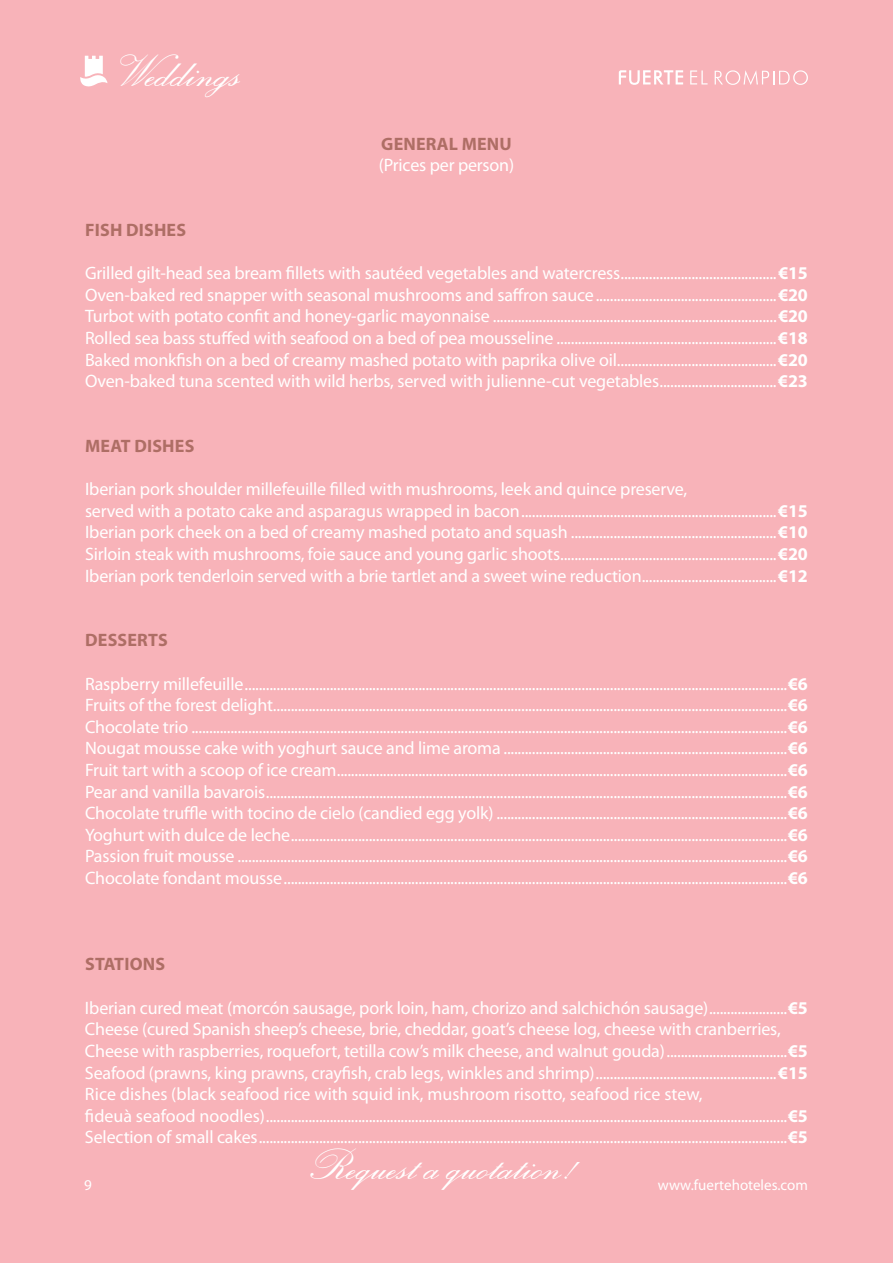
<style>
.page{position:relative;width:893px;height:1263px;background:#f8b3b9}
.page>*{position:absolute;margin:0;border:0;box-sizing:border-box;transform-origin:0 0}
.t1{font:45px "Exmouth";color:#fff}
.t2{font:43.5px "Exmouth";color:#fff}
.t3{font:18px/21.6px "Myriad Pro";letter-spacing:-.01em;color:#fff;text-align:justify}
.t4{font:700 18px "Myriad Pro";letter-spacing:.01em;color:#ae6e65}
.t5{font:15px "Myriad Pro";color:#fff}
.s1{font-weight:700}
</style>
<div class="page">
<svg style="left:80px;top:56px;width:27px;height:31px"></svg>
<svg style="left:690px;top:70px;width:18px;height:14px"></svg>
<svg style="left:619px;top:70px;width:64px;height:15px"></svg>
<svg style="left:715px;top:70px;width:93px;height:15px"></svg>
<h1 class="t1" style="left:116px;top:44px;width:131px">Weddings</h1>
<p class="t4" style="left:381px;top:132px;width:132px">GENERAL MENU</p>
<p class="t3" style="left:379px;top:154px;width:137px">(Prices per person)</p>
<p class="t4" style="left:85px;top:218px;width:102px">FISH DISHES</p>
<p class="t3" style="left:85px;top:262px;width:724px">Grilled gilt-head sea bream fillets with sautéed vegetables and watercress............................................<span class="s1">€15<br></span>Oven-baked red snapper with seasonal mushrooms and saffron sauce...................................................<span class="s1">€20<br></span>Turbot with potato confit and honey-garlic mayonnaise ................................................................................<span class="s1">€20<br></span>Rolled sea bass stuffed with seafood on a bed of pea mousseline ..............................................................<span class="s1">€18<br></span>Baked monkfish on a bed of creamy mashed potato with paprika olive oil.............................................<span class="s1">€20<br></span>Oven-baked tuna scented with wild herbs, served with julienne-cut vegetables.................................<span class="s1">€23</span></p>
<p class="t4" style="left:85px;top:434px;width:111px">MEAT DISHES</p>
<p class="t3" style="left:85px;top:478px;width:724px;text-align:left">Iberian pork shoulder millefeuille filled with mushrooms, leek and quince preserve,<br>served with a potato cake and asparagus wrapped in bacon........................................................................<span class="s1">€15<br></span>Iberian pork cheek on a bed of creamy mashed potato and squash ..........................................................<span class="s1">€10<br></span>Sirloin steak with mushrooms, foie sauce and young garlic shoots.............................................................<span class="s1">€20<br></span>Iberian pork tenderloin served with a brie tartlet and a sweet wine reduction......................................<span class="s1">€12</span></p>
<p class="t4" style="left:85px;top:629px;width:84px">DESSERTS</p>
<p class="t3" style="left:85px;top:672px;width:724px">Raspberry millefeuille.........................................................................................................................................................<span class="s1">€6<br></span>Fruits of the forest delight.................................................................................................................................................<span class="s1">€6<br></span>Chocolate trio ........................................................................................................................................................................<span class="s1">€6<br></span>Nougat mousse cake with yoghurt sauce and lime aroma ................................................................................<span class="s1">€6<br></span>Fruit tart with a scoop of ice cream...............................................................................................................................<span class="s1">€6<br></span>Pear and vanilla bavarois...................................................................................................................................................<span class="s1">€6<br></span>Chocolate truffle with tocino de cielo (candied egg yolk) ..................................................................................<span class="s1">€6<br></span>Yoghurt with dulce de leche............................................................................................................................................<span class="s1">€6<br></span>Passion fruit mousse ...........................................................................................................................................................<span class="s1">€6<br></span>Chocolate fondant mousse..............................................................................................................................................<span class="s1">€6</span></p>
<p class="t4" style="left:85px;top:953px;width:81px">STATIONS</p>
<p class="t3" style="left:85px;top:996px;width:724px;text-align:left">Iberian cured meat (morcón sausage, pork loin, ham, chorizo and salchichón sausage)......................<span class="s1">€5<br></span>Cheese (cured Spanish sheep’s cheese, brie, cheddar, goat’s cheese log, cheese with cranberries, Cheese with raspberries, roquefort, tetilla cow’s milk cheese, and walnut gouda)..................................<span class="s1">€5<br></span>Seafood (prawns, king prawns, crayfish, crab legs, winkles and shrimp)...................................................<span class="s1">€15<br></span>Rice dishes (black seafood rice with squid ink, mushroom risotto, seafood rice stew,<br>fideuà seafood noodles)...................................................................................................................................................<span class="s1">€5<br></span>Selection of small cakes.....................................................................................................................................................<span class="s1">€5</span></p>
<h2 class="t2" style="left:306px;top:1139px;width:279px">Request a quotation!</h2>
<p class="t5" style="left:84px;top:1176px;width:9px">9</p>
<p class="t5" style="left:658px;top:1176px;width:152px">www.fuertehoteles.com</p>
</div>
